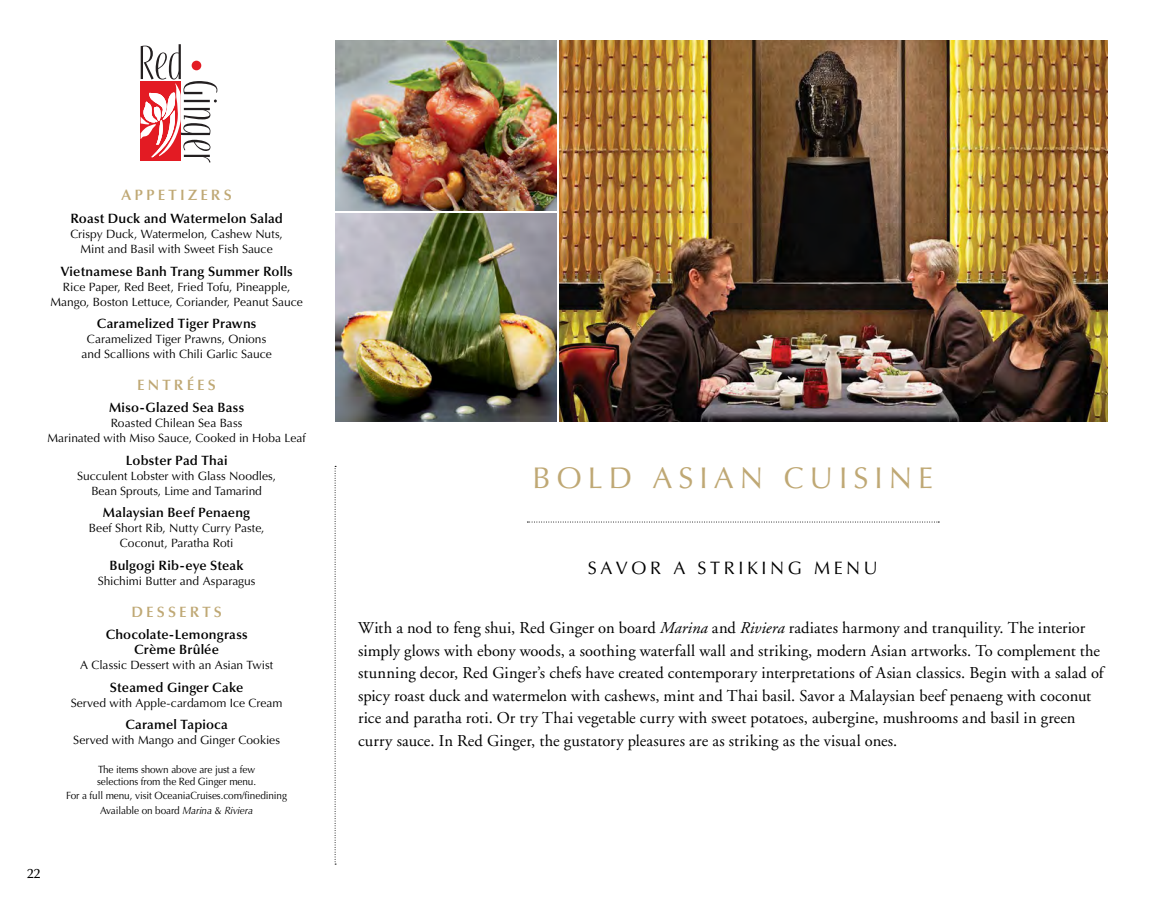
<style>
.page{position:relative;width:1175px;height:905px;background:#fff}
.page>*{position:absolute;margin:0;border:0;box-sizing:border-box;transform-origin:0 0}
.t1{font:30px "Optima";letter-spacing:.2em;color:#bfa874}
.t2{font:18px "Optima";letter-spacing:.2em;color:#000}
.t3{font:16.5px/22.5px "Adobe Garamond";letter-spacing:.005em;color:#000}
.t4{font:600 15px "Optima";letter-spacing:.21em;color:#bfa874}
.t5{font:600 13.5px/15px "Optima";letter-spacing:.01em;color:#000;text-align:center}
.t6{font:500 13.5px "Optima";color:#000}
.t7{font:12px/15px "Optima";letter-spacing:-.005em;color:#000;text-align:center}
.t8{font:10.5px/12px "Optima";letter-spacing:-.01em;color:#000;scale:.95 1}
.s1{font-style:italic}
</style>
<div class="page">
<svg style="left:335px;top:466px;width:1px;height:398px"></svg>
<svg style="left:140px;top:44px;width:77px;height:118px"></svg>
<img style="left:559px;top:40px;width:548px;height:381px">
<img style="left:335px;top:40px;width:221px;height:171px">
<img style="left:335px;top:213px;width:221px;height:208px">
<svg style="left:527px;top:521px;width:412px;height:1px"></svg>
<p class="t4" style="left:121px;top:186px;width:112px">Appetizers</p>
<p class="t5" style="left:70px;top:211px;width:214px">Roast Duck and Watermelon Salad</p>
<p class="t7" style="left:70px;top:226px;width:214px">Crispy Duck, Watermelon, Cashew N uts,<br>Mint and Basil with Sweet Fish Sauce</p>
<p class="t5" style="left:61px;top:263px;width:233px">Vietnamese Banh Trang Summer Rolls</p>
<p class="t7" style="left:50px;top:279px;width:254px">Rice Paper, Red Beet, Fried Tofu, Pineapple,<br>Mango, Boston Lettuce, Coriander, Peanut Sauce</p>
<p class="t5" style="left:97px;top:316px;width:161px">Caramelized Tiger Prawns</p>
<p class="t7" style="left:81px;top:332px;width:192px">Caramelized Tiger Prawns, Onions and Scallions with Chili Garlic Sauce</p>
<p class="t4" style="left:137px;top:376px;width:80px">E ntrées</p>
<p class="t5" style="left:109px;top:400px;width:137px">Miso-Glazed Sea Bass</p>
<p class="t7" style="left:48px;top:416px;width:260px">Roasted Chilean Sea Bass<br>Marinated with Miso Sauce, Cooked in H oba Leaf</p>
<p class="t5" style="left:126px;top:453px;width:103px">Lobster Pad Thai</p>
<p class="t7" style="left:77px;top:468px;width:200px">Succulent Lobster with Glass Noodles,<br>Bean Sprouts, Lime and Tamarind</p>
<p class="t5" style="left:103px;top:505px;width:149px">Malaysian Beef Penaeng</p>
<p class="t7" style="left:89px;top:521px;width:177px">Beef Short Rib, N utty Curry Paste,<br>Coconut, Paratha Roti</p>
<p class="t5" style="left:109px;top:558px;width:136px">Bulgogi Rib-eye Steak</p>
<p class="t7" style="left:98px;top:573px;width:159px">Shichimi Butter and Asparagus</p>
<p class="t4" style="left:131px;top:603px;width:92px">D esserts</p>
<p class="t5" style="left:106px;top:627px;width:143px">Chocolate-Lemongrass<br>Crème Brûlée</p>
<p class="t7" style="left:80px;top:657px;width:194px">A Classic Dessert with an Asian Twist</p>
<p class="t5" style="left:110px;top:679px;width:135px">Steamed Ginger Cake</p>
<p class="t7" style="left:71px;top:695px;width:213px">Served with Apple-cardamom I ce Cream</p>
<p class="t5" style="left:125px;top:717px;width:104px">Caramel Tapioca</p>
<p class="t7" style="left:73px;top:733px;width:208px">Served with Mango and Ginger Cookies</p>
<p class="t8" style="left:97px;top:763px;width:169px">The items shown above are just a few selections from the Red Ginger menu.</p>
<p class="t8" style="left:66px;top:788px;width:234px;line-height:14.7px;text-align:center">For a full menu, visit OceaniaCruises.com/finedining<br>Available on board <span class="s1">Marina</span> &amp; <span class="s1">Riviera</span></p>
<p class="t6" style="left:27px;top:866px;width:15px">22</p>
<p class="t1" style="left:532px;top:460px;width:77px">Bold</p>
<p class="t1" style="left:652px;top:460px;width:282px">Asian c uisine</p>
<p class="t2" style="left:587px;top:557px;width:292px">Sav or a striking menu</p>
<p class="t3" style="left:358px;top:617px;width:747px">With a nod to feng shui, Red Ginger on board <span class="s1">Marina</span> and <span class="s1">Riviera</span> radiates harmony and tranquility. The interior simply glows with ebony woods, a soothing waterfall wall and striking, modern Asian artworks. To complement the stunning decor, Red Ginger’s chefs have created contemporary interpretations of Asian classics. Begin with a salad of spicy roast duck and watermelon with cashews, mint and Thai basil. Savor a Malaysian beef penaeng with coconut rice and paratha roti. Or try Thai vegetable curry with sweet potatoes, aubergine, mushrooms and basil in green curry sauce. In Red Ginger, the gustatory pleasures are as striking as the visual ones.</p>
</div>
